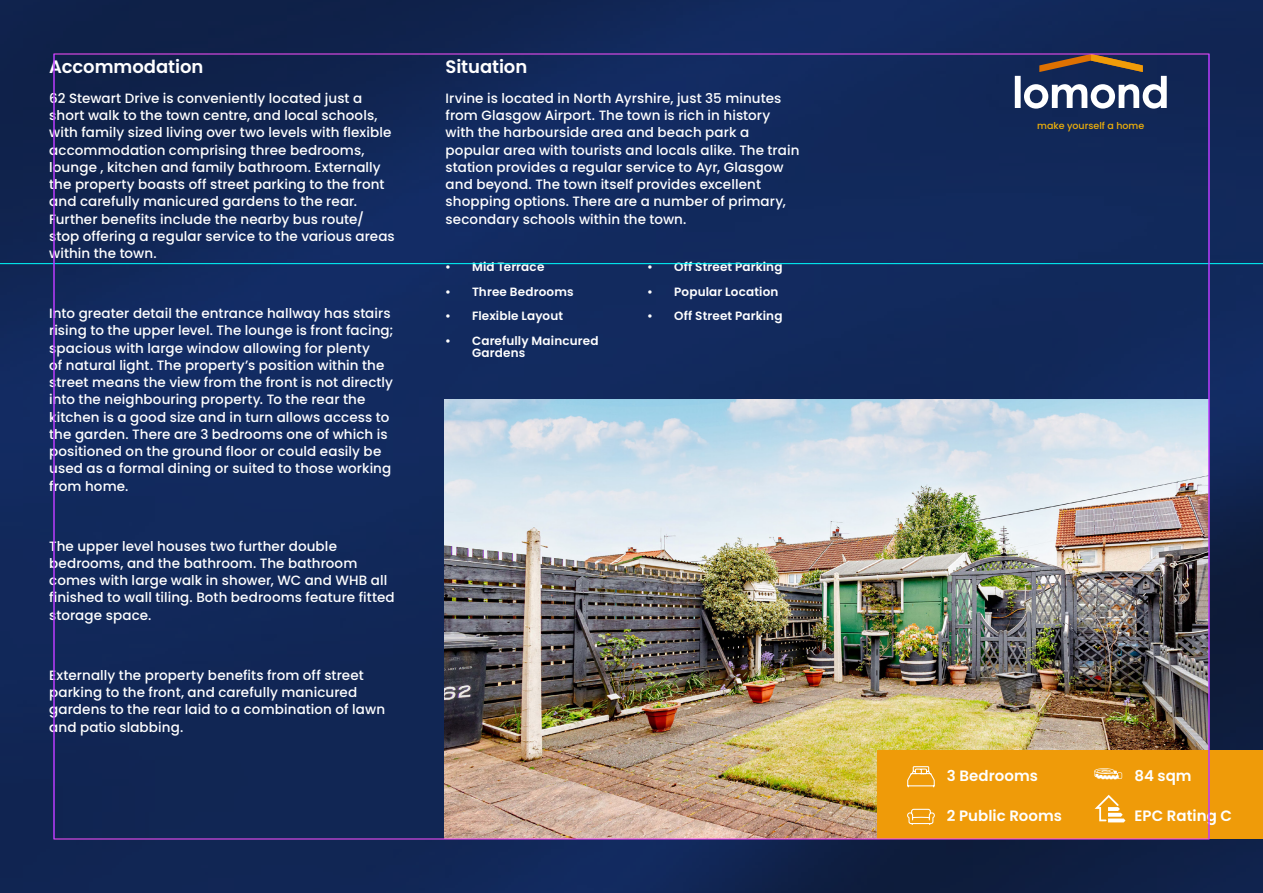
<style>
.page{position:relative;width:1263px;height:893px;background:#fff}
.page>*{position:absolute;margin:0;border:0;box-sizing:border-box;transform-origin:0 0}
.t1{font:600 18px "Poppins";letter-spacing:-.005em;color:#fff}
.Paragraph{font:600 15px "Poppins";letter-spacing:.005em;color:#fff}
.Paragraph-2{font:500 13.5px/17.2px "Poppins";letter-spacing:.005em;color:#fff}
.Paragraph-3{font:600 12px/12px "Poppins";letter-spacing:.015em;color:#fff}
.t2{font:500 9.45px "Poppins";color:#efb009}
</style>
<div class="page">
<img style="left:0;top:0;width:1263px;height:893px">
<hr style="left:54px;top:54px;width:1px;height:785px;background:#93f">
<hr style="left:1209px;top:54px;width:1px;height:785px;background:#93f">
<p class="t1" style="left:49px;top:56px;width:156px">Accommodation</p>
<p class="Paragraph-2" style="left:49px;top:90px;width:347px">62 Stewart Drive is conveniently located just a short walk to the town centre, and local schools, with family sized living over two levels with flexible accommodation comprising three bedrooms, lounge , kitchen and family bathroom. Externally the property boasts off street parking to the front and carefully manicured gardens to the rear.<br>Further benefits include the nearby bus route/ stop offering a regular service to the various areas within the town.</p>
<p class="Paragraph-2" style="left:49px;top:305px;width:346px">Into greater detail the entrance hallway has stairs rising to the upper level. The lounge is front facing; spacious with large window allowing for plenty<br>of natural light. The property’s position within the street means the view from the front is not directly into the neighbouring property. To the rear the kitchen is a good size and in turn allows access to the garden. There are 3 bedrooms one of which is positioned on the ground floor or could easily be used as a formal dining or suited to those working from home.</p>
<p class="Paragraph-2" style="left:49px;top:537px;width:347px">The upper level houses two further double bedrooms, and the bathroom. The bathroom comes with large walk in shower, WC and WHB all finished to wall tiling. Both bedrooms feature fitted storage space.</p>
<p class="Paragraph-2" style="left:49px;top:666px;width:337px">Externally the property benefits from off street parking to the front, and carefully manicured gardens to the rear laid to a combination of lawn and patio slabbing.</p>
<p class="t1" style="left:446px;top:56px;width:83px">Situation</p>
<p class="Paragraph-2" style="left:446px;top:90px;width:355px">Irvine is located in North Ayrshire, just 35 minutes from Glasgow Airport. The town is rich in history with the harbourside area and beach park a popular area with tourists and locals alike. The train station provides a regular service to Ayr, Glasgow and beyond. The town itself provides excellent shopping options. There are a number of primary, secondary schools within the town.</p>
<p class="Paragraph-3" style="left:445px;top:261px;width:101px">• Mid Terrace</p>
<p class="Paragraph-3" style="left:445px;top:286px;width:130px">• Three Bedrooms</p>
<p class="Paragraph-3" style="left:445px;top:310px;width:120px">• Flexible Layout</p>
<p class="Paragraph-3" style="left:472px;top:335px;width:128px;text-indent:-27px">• Carefully Maincured<br>Gardens</p>
<p class="Paragraph-3" style="left:647px;top:261px;width:137px">• Off Street Parking</p>
<p class="Paragraph-3" style="left:647px;top:286px;width:133px">• Popular Location</p>
<p class="Paragraph-3" style="left:647px;top:310px;width:137px">• Off Street Parking</p>
<p class="t2" style="left:1037px;top:120px;width:109px">make yourself a home</p>
<p class="Paragraph" style="left:947px;top:767px;width:93px">3 Bedrooms</p>
<p class="Paragraph" style="left:947px;top:807px;width:117px">2 Public Rooms</p>
<p class="Paragraph" style="left:1134px;top:767px;width:59px">84 sqm</p>
<p class="Paragraph" style="left:1134px;top:807px;width:99px">EPC Rating C</p>
</div>
